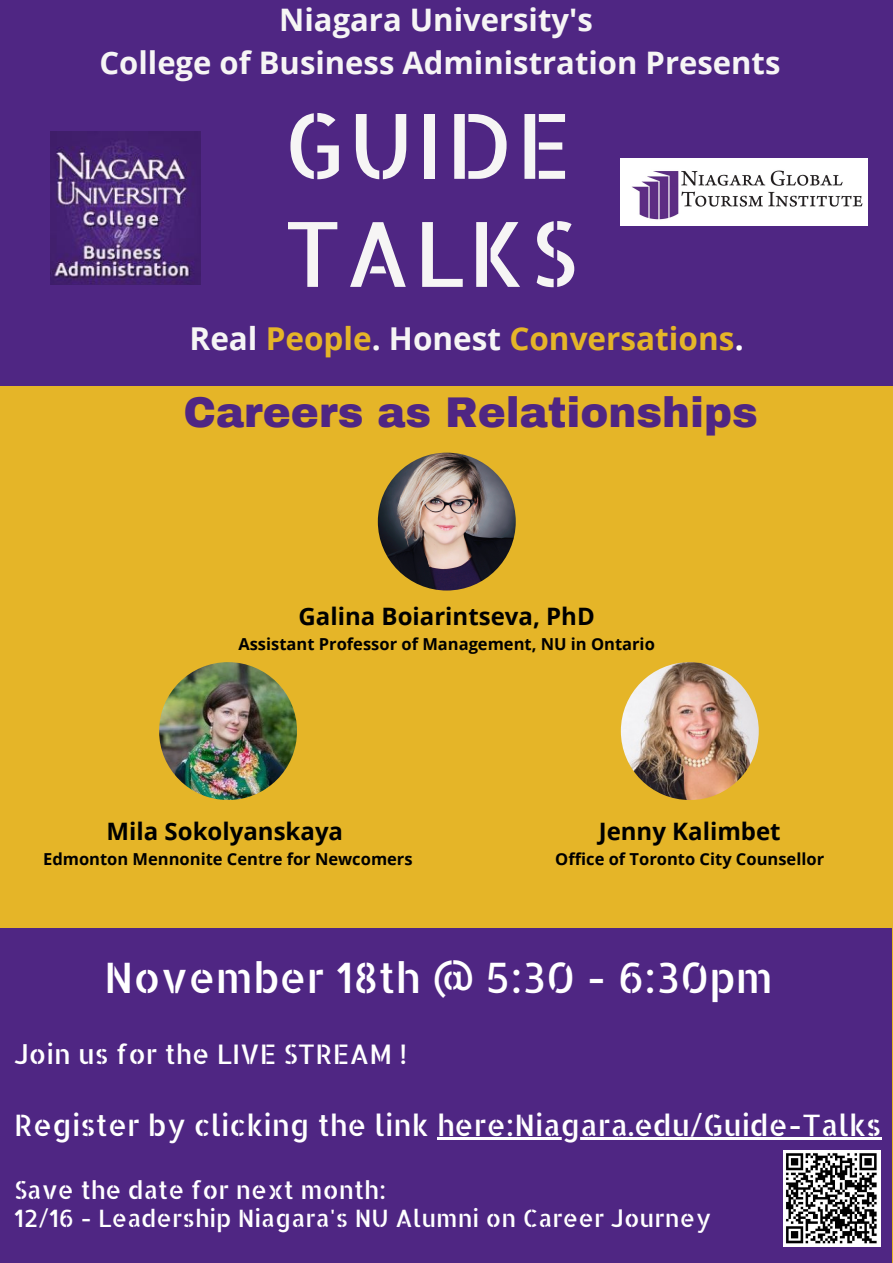
<style>
.page{position:relative;width:893px;height:1263px;background:#e5b528}
.page>*{position:absolute;margin:0;border:0;box-sizing:border-box;transform-origin:0 0}
.t1{font:90px/108.1px "Allerta Stencil";letter-spacing:.03em;color:#f6f5f5}
.t2{font:42px "Allerta Stencil";color:#fff}
.t3{font:900 42px "Archivo";color:#4f2683}
.t4{font:700 31.5px "Open Sans";color:#e5b528}
.t5{font:700 31.05px/43.2px "Open Sans";color:#f6f5f5;text-align:center}
.t6{font:29.62px "Allerta Stencil";color:#fff}
.t7{font:27px "Allerta Stencil";color:#fff}
.t8{font:24.83px "Allerta Stencil";color:#fff}
.t9{font:700 24px "Open Sans";color:#000}
.t10{font:24px "Allerta Stencil";color:#fff}
.t11{font:700 16.5px "Open Sans";color:#000}
.s1{color:#f6f5f5}
.s2{color:#fff}
</style>
<div class="page">
<div style="left:0;top:0;width:893px;height:386px;background:#4f2683"></div>
<div style="left:0;top:928px;width:892px;height:335px;background:#4f2683"></div>
<img style="left:159px;top:662px;width:138px;height:138px;border-radius:50%">
<img style="left:378px;top:453px;width:138px;height:137px;border-radius:50%">
<img style="left:621px;top:662px;width:138px;height:138px;border-radius:50%">
<img style="left:621px;top:159px;width:246px;height:67px">
<img style="left:50px;top:131px;width:150px;height:154px">
<hr style="left:437px;top:1137px;width:445px;height:3px;background:#fff">
<img style="left:784px;top:1151px;width:96px;height:96px">
<h3 class="t5" style="left:99px;top:-3px;width:682px">Niagara University's<br>College of Business Administration Presents</h3>
<h1 class="t1" style="left:283px;top:89px;width:295px">GUIDE<br>TALKS</h1>
<h3 class="t4" style="left:189px;top:316px;width:556px"><span class="s1">Real</span> People<span class="s1">. Honest</span> Conversations<span class="s2">.</span></h3>
<h2 class="t3" style="left:184px;top:390px;width:576px">Careers as Relationships</h2>
<h3 class="t9" style="left:298px;top:599px;width:298px">Galina Boiarintseva, PhD</h3>
<p class="t11" style="left:238px;top:632px;width:418px">Assistant Professor of Management, NU in Ontario</p>
<h3 class="t9" style="left:107px;top:814px;width:238px">Mila Sokolyanskaya</h3>
<p class="t11" style="left:43px;top:847px;width:371px">Edmonton Mennonite Centre for Newcomers</p>
<h3 class="t9" style="left:599px;top:814px;width:183px">Jenny Kalimbet</h3>
<p class="t11" style="left:555px;top:847px;width:270px">Office of Toronto City Counsellor</p>
<h2 class="t2" style="left:104px;top:950px;width:670px">November 18th @ 5:30 - 6:30pm</h2>
<h3 class="t7" style="left:14px;top:1036px;width:394px">Join us for the LIVE STREAM !</h3>
<h3 class="t6" style="left:14px;top:1105px;width:869px">Register by clicking the link here:Niagara.edu/Guide-Talks</h3>
<h3 class="t8" style="left:14px;top:1173px;width:373px">Save the date for next month:</h3>
<h3 class="t10" style="left:14px;top:1202px;width:698px">12/16 - Leadership Niagara's NU Alumni on Career Journey</h3>
</div>
